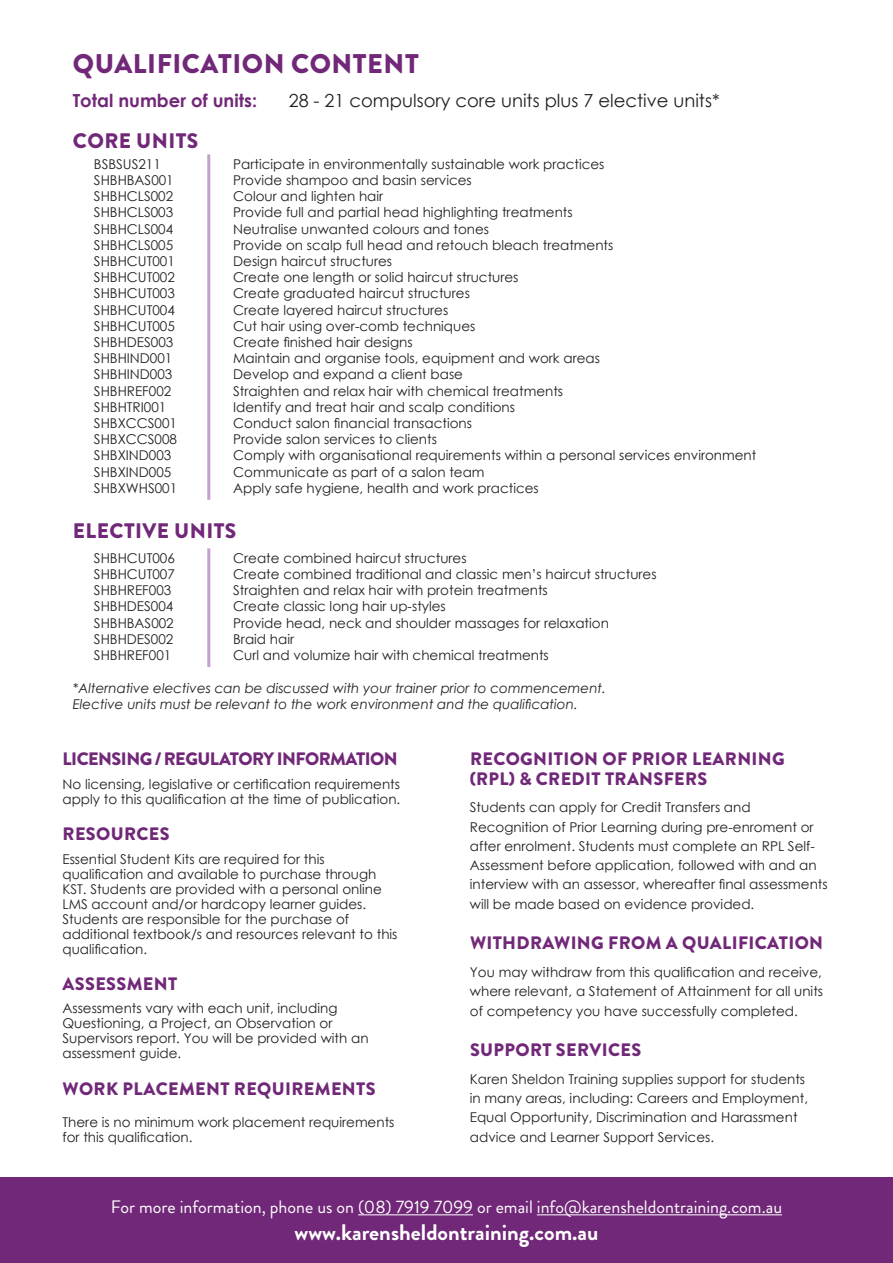
<style>
.page{position:relative;width:893px;height:1263px;background:#fff}
.page>*{position:absolute;margin:0;border:0;box-sizing:border-box;transform-origin:0 0}
.Heading_2{font:900 27px "Brandon Grotesque";letter-spacing:.02em;color:#712878}
.t1{font:700 22.5px "Brandon Grotesque";color:#fff}
.Heading_3{font:900 21px "Brandon Grotesque";letter-spacing:.02em;color:#712878}
.Terms_Heading{font:900 18px/19.2px "Brandon Grotesque";letter-spacing:.02em;color:#712878}
.t2{font:18px "Brandon Grotesque";color:#fff}
.Body{font:18px "Century Gothic";color:#231f20}
.Terms_Heading-2{font:900 18px "Brandon Grotesque";letter-spacing:-.03em;color:#712878}
.Body-2{font:700 18px "Century Gothic";color:#712878}
.Units_Small{font:13.5px "Century Gothic";color:#231f20}
.Terms_Body{font:13.5px/15px "Century Gothic";color:#231f20}
.Electives{font:italic 13.5px/16.2px "Century Gothic";color:#231f20}
.Terms_Heading-3{font:13.5px/15px "Century Gothic";color:#231f20}
</style>
<div class="page">
<div style="left:0;top:1177px;width:893px;height:86px;background:#712878"></div>
<hr style="left:358px;top:1214px;width:115px;height:1px;background:#fff">
<hr style="left:537px;top:1214px;width:245px;height:1px;background:#fff">
<hr style="left:207px;top:154px;width:3px;height:346px;background:#c3a1cb">
<hr style="left:207px;top:548px;width:3px;height:119px;background:#c3a1cb">
<p class="Heading_2" style="left:73px;top:44px;width:347px">QUALIFICATION CONTENT</p>
<p class="Body-2" style="left:73px;top:87px;width:186px">Total number of units:</p>
<p class="Body" style="left:289px;top:88px;width:432px">28 - 21 compulsory core units plus 7 elective units*</p>
<p class="Heading_3" style="left:73px;top:126px;width:127px">CORE UNITS</p>
<p class="Units_Small" style="left:94px;top:154px;width:68px">BSBSUS211</p>
<p class="Units_Small" style="left:233px;top:154px;width:373px">Participate in environmentally sustainable work practices</p>
<p class="Units_Small" style="left:94px;top:171px;width:81px">SHBHBAS001</p>
<p class="Units_Small" style="left:233px;top:171px;width:240px">Provide shampoo and basin services</p>
<p class="Units_Small" style="left:94px;top:187px;width:81px">SHBHCLS002</p>
<p class="Units_Small" style="left:233px;top:187px;width:152px">Colour and lighten hair</p>
<p class="Units_Small" style="left:94px;top:203px;width:81px">SHBHCLS003</p>
<p class="Units_Small" style="left:233px;top:203px;width:341px">Provide full and partial head highlighting treatments</p>
<p class="Units_Small" style="left:94px;top:219px;width:81px">SHBHCLS004</p>
<p class="Units_Small" style="left:233px;top:219px;width:257px">Neutralise unwanted colours and tones</p>
<p class="Units_Small" style="left:94px;top:235px;width:81px">SHBHCLS005</p>
<p class="Units_Small" style="left:233px;top:235px;width:382px">Provide on scalp full head and retouch bleach treatments</p>
<p class="Units_Small" style="left:94px;top:252px;width:82px">SHBHCUT001</p>
<p class="Units_Small" style="left:233px;top:252px;width:160px">Design haircut structures</p>
<p class="Units_Small" style="left:94px;top:268px;width:82px">SHBHCUT002</p>
<p class="Units_Small" style="left:233px;top:268px;width:287px">Create one length or solid haircut structures</p>
<p class="Units_Small" style="left:94px;top:284px;width:82px">SHBHCUT003</p>
<p class="Units_Small" style="left:233px;top:284px;width:238px">Create graduated haircut structures</p>
<p class="Units_Small" style="left:94px;top:300px;width:82px">SHBHCUT004</p>
<p class="Units_Small" style="left:233px;top:300px;width:217px">Create layered haircut structures</p>
<p class="Units_Small" style="left:94px;top:316px;width:82px">SHBHCUT005</p>
<p class="Units_Small" style="left:233px;top:316px;width:244px">Cut hair using over-comb techniques</p>
<p class="Units_Small" style="left:94px;top:333px;width:81px">SHBHDES003</p>
<p class="Units_Small" style="left:233px;top:333px;width:181px">Create finished hair designs</p>
<p class="Units_Small" style="left:94px;top:349px;width:80px">SHBHIND001</p>
<p class="Units_Small" style="left:233px;top:349px;width:368px">Maintain and organise tools, equipment and work areas</p>
<p class="Units_Small" style="left:94px;top:365px;width:80px">SHBHIND003</p>
<p class="Units_Small" style="left:233px;top:365px;width:231px">Develop and expand a client base</p>
<p class="Units_Small" style="left:94px;top:381px;width:79px">SHBHREF002</p>
<p class="Units_Small" style="left:233px;top:381px;width:331px">Straighten and relax hair with chemical treatments</p>
<p class="Units_Small" style="left:94px;top:397px;width:74px">SHBHTRI001</p>
<p class="Units_Small" style="left:233px;top:397px;width:283px">Identify and treat hair and scalp conditions</p>
<p class="Units_Small" style="left:94px;top:414px;width:85px">SHBXCCS001</p>
<p class="Units_Small" style="left:233px;top:414px;width:240px">Conduct salon financial transactions</p>
<p class="Units_Small" style="left:94px;top:430px;width:85px">SHBXCCS008</p>
<p class="Units_Small" style="left:233px;top:430px;width:205px">Provide salon services to clients</p>
<p class="Units_Small" style="left:94px;top:446px;width:79px">SHBXIND003</p>
<p class="Units_Small" style="left:233px;top:446px;width:525px">Comply with organisational requirements within a personal services environment</p>
<p class="Units_Small" style="left:94px;top:462px;width:79px">SHBXIND005</p>
<p class="Units_Small" style="left:233px;top:462px;width:253px">Communicate as part of a salon team</p>
<p class="Units_Small" style="left:94px;top:478px;width:85px">SHBXWHS001</p>
<p class="Units_Small" style="left:233px;top:478px;width:307px">Apply safe hygiene, health and work practices</p>
<p class="Heading_3" style="left:73px;top:516px;width:165px">ELECTIVE UNITS</p>
<p class="Units_Small" style="left:94px;top:548px;width:82px">SHBHCUT006</p>
<p class="Units_Small" style="left:233px;top:548px;width:235px">Create combined haircut structures</p>
<p class="Units_Small" style="left:94px;top:565px;width:82px">SHBHCUT007</p>
<p class="Units_Small" style="left:233px;top:565px;width:425px">Create combined traditional and classic men’s haircut structures</p>
<p class="Units_Small" style="left:94px;top:581px;width:79px">SHBHREF003</p>
<p class="Units_Small" style="left:233px;top:581px;width:316px">Straighten and relax hair with protein treatments</p>
<p class="Units_Small" style="left:94px;top:597px;width:81px">SHBHDES004</p>
<p class="Units_Small" style="left:233px;top:597px;width:214px">Create classic long hair up-styles</p>
<p class="Units_Small" style="left:94px;top:613px;width:81px">SHBHBAS002</p>
<p class="Units_Small" style="left:233px;top:613px;width:377px">Provide head, neck and shoulder massages for relaxation</p>
<p class="Units_Small" style="left:94px;top:629px;width:81px">SHBHDES002</p>
<p class="Units_Small" style="left:233px;top:629px;width:62px">Braid hair</p>
<p class="Units_Small" style="left:94px;top:646px;width:79px">SHBHREF001</p>
<p class="Units_Small" style="left:233px;top:646px;width:317px">Curl and volumize hair with chemical treatments</p>
<p class="Electives" style="left:73px;top:680px;width:535px">*Alternative electives can be discussed with your trainer prior to commencement.<br>Elective units must be relevant to the work environment and the qualification.</p>
<p class="Terms_Heading-2" style="left:63px;top:746px;width:337px">LICENSING / REGULATORY INFORMATION</p>
<p class="Terms_Body" style="left:63px;top:776px;width:339px">No licensing, legislative or certification requirements apply to this qualification at the time of publication.</p>
<p class="Terms_Heading" style="left:63px;top:824px;width:109px">RESOURCES</p>
<p class="Terms_Body" style="left:63px;top:851px;width:336px">Essential Student Kits are required for this qualification and available to purchase through KST. Students are provided with a personal online LMS account and/or hardcopy learner guides.<br>Students are responsible for the purchase of additional textbook/s and resources relevant to this qualification.</p>
<p class="Terms_Heading" style="left:63px;top:974px;width:116px">ASSESSMENT</p>
<p class="Terms_Body" style="left:63px;top:1001px;width:308px">Assessments vary with each unit, including Questioning, a Project, an Observation or Supervisors report. You will be provided with an assessment guide.</p>
<p class="Terms_Heading" style="left:63px;top:1079px;width:314px">WORK PLACEMENT REQUIREMENTS</p>
<p class="Terms_Heading-3" style="left:63px;top:1114px;width:333px">There is no minimum work placement requirements for this qualification.</p>
<p class="Terms_Heading" style="left:470px;top:750px;width:316px">RECOGNITION OF PRIOR LEARNING (RPL) &amp; CREDIT TRANSFERS</p>
<p class="Terms_Body" style="left:470px;top:798px;width:359px;line-height:19.2px">Students can apply for Credit Transfers and Recognition of Prior Learning during pre-enroment or after enrolment. Students must complete an RPL Self-Assessment before application, followed with and an interview with an assessor, whereafter final assessments will be made based on evidence provided.</p>
<p class="Terms_Heading" style="left:470px;top:934px;width:355px">WITHDRAWING FROM A QUALIFICATION</p>
<p class="Terms_Body" style="left:470px;top:962px;width:355px;line-height:19.2px;text-align:justify">You may withdraw from this qualification and receive, where relevant, a Statement of Attainment for all units of competency you have successfully completed.</p>
<p class="Terms_Heading" style="left:470px;top:1040px;width:173px">SUPPORT SERVICES</p>
<p class="Terms_Body" style="left:470px;top:1069px;width:340px;line-height:19.2px">Karen Sheldon Training supplies support for students in many areas, including: Careers and Employment, Equal Opportunity, Discrimination and Harassment advice and Learner Support Services.</p>
<h3 class="t2" style="left:111px;top:1194px;width:673px">For more information, phone us on (08) 7919 7099 or email info@karensheldontraining.com.au</h3>
<h2 class="t1" style="left:294px;top:1216px;width:305px">www.karensheldontraining.com.au</h2>
</div>
